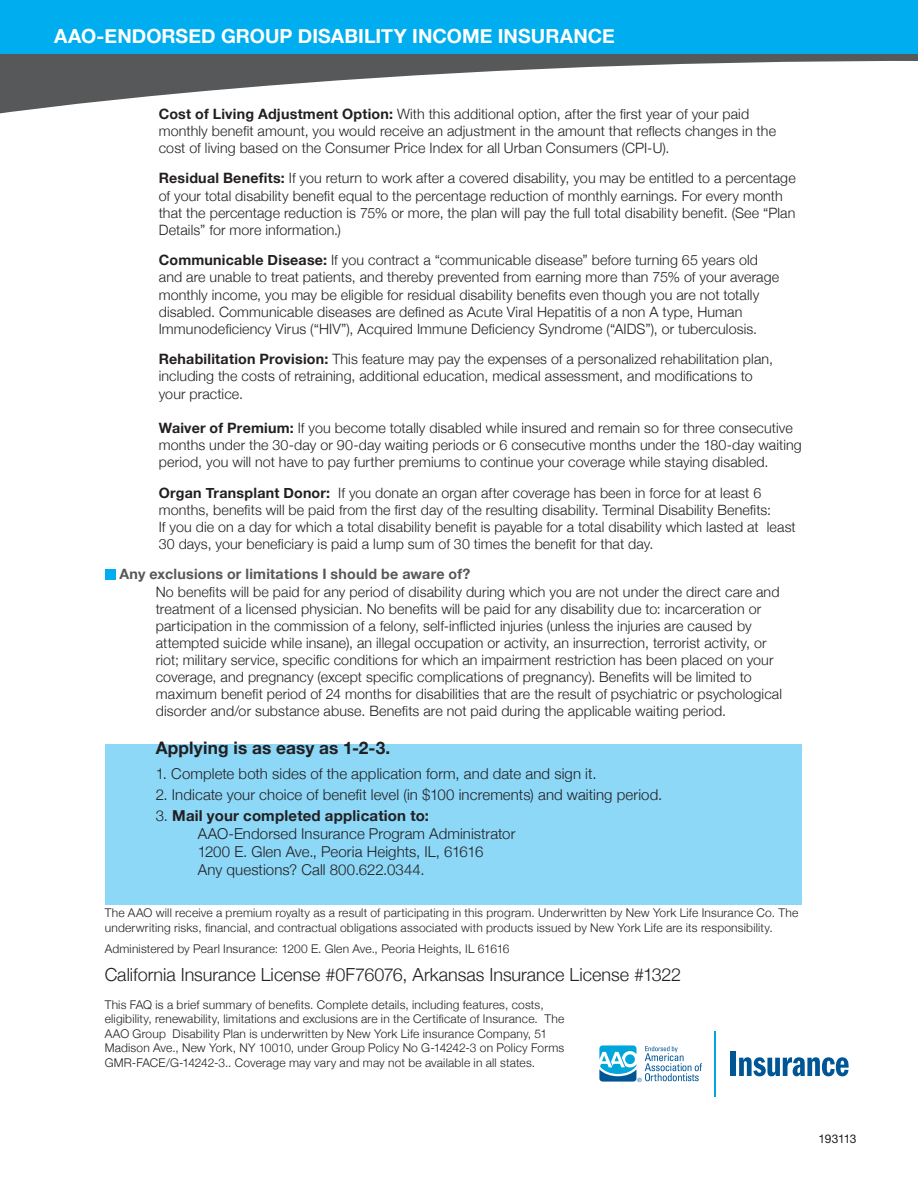
<style>
.page{position:relative;width:918px;height:1188px;background:#fff}
.page>*{position:absolute;margin:0;border:0;box-sizing:border-box;transform-origin:0 0}
.t1{font:700 19.5px "Helvetica Neue";color:#fff}
.t2{font:300 18px "Helvetica Neue";color:#231f20}
.t3{font:700 17.25px "Helvetica Neue";letter-spacing:.01em;color:#231f20}
.t4{font:300 15px "Helvetica Neue";letter-spacing:.005em;color:#231f20}
.t5{font:700 15px "Helvetica Neue";letter-spacing:.015em;color:#231f20}
.t6{font:300 14.25px/17.1px "Helvetica Neue";letter-spacing:.01em;color:#231f20}
.Topic_Header{font:700 14.25px "Helvetica Neue";letter-spacing:.015em;color:#57585a}
.t7{font:300 12px/14.4px "Helvetica Neue";letter-spacing:.015em;color:#231f20}
.t8{font:12px "Helvetica Neue";letter-spacing:-.04em;color:#231f20}
.s1{font-weight:700}
.s2{font-weight:300}
</style>
<div class="page">
<div style="left:105px;top:744px;width:696px;height:161px;background:#8dd7f7"></div>
<div style="left:105px;top:569px;width:11px;height:10px;background:#00aeef"></div>
<svg style="left:0;top:54px;width:918px;height:60px"></svg>
<div style="left:0;top:0;width:918px;height:54px;background:#00aeef"></div>
<svg style="left:599px;top:1045px;width:103px;height:37px"></svg>
<hr style="left:714px;top:1031px;width:2px;height:65px;background:#00a6db">
<div style="left:731px;top:1051px;width:5px;height:25px;background:#005595"></div>
<svg style="left:739px;top:1057px;width:110px;height:19px"></svg>
<p class="t1" style="left:54px;top:21px;width:562px">AAO-ENDORSED GROUP DISABILITY INCOME INSURANCE</p>
<p class="t6" style="left:159px;top:104px;width:619px"><span class="s1">Cost of Living Adjustment Option:</span> With this additional option, after the first year of your paid monthly benefit amount, you would receive an adjustment in the amount that reflects changes in the cost of living based on the Consumer Price Index for all Urban Consumers (CPI-U).</p>
<p class="t6" style="left:159px;top:169px;width:639px"><span class="s1">Residual Benefits:</span> If you return to work after a covered disability, you may be entitled to a percentage of your total disability benefit equal to the percentage reduction of monthly earnings. For every month that the percentage reduction is 75% or more, the plan will pay the full total disability benefit. (See “Plan Details” for more information.)</p>
<p class="t6" style="left:159px;top:251px;width:601px"><span class="s1">Communicable Disease:</span> If you contract a “communicable disease” before turning 65 years old</p>
<p class="t6" style="left:159px;top:268px;width:622px">and are unable to treat patients, and thereby prevented from earning more than 75% of your average monthly income, you may be eligible for residual disability benefits even though you are not totally disabled. Communicable diseases are defined as Acute Viral Hepatitis of a non A type, Human Immunodeficiency Virus (“HIV”), Acquired Immune Deficiency Syndrome (“AIDS”), or tuberculosis.</p>
<p class="t6" style="left:159px;top:350px;width:616px"><span class="s1">Rehabilitation Provision:</span> This feature may pay the expenses of a personalized rehabilitation plan, including the costs of retraining, additional education, medical assessment, and modifications to</p>
<p class="t6" style="left:159px;top:384px;width:86px">your practice.</p>
<p class="t6" style="left:159px;top:418px;width:645px"><span class="s1">Waiver of Premium:</span> If you become totally disabled while insured and remain so for three consecutive months under the 30-day or 90-day waiting periods or 6 consecutive months under the 180-day waiting period, you will not have to pay further premiums to continue your coverage while staying disabled.</p>
<p class="t6" style="left:159px;top:483px;width:614px"><span class="s1">Organ Transplant Donor:</span> If you donate an organ after coverage has been in force for at least 6 months, benefits will be paid from the first day of the resulting disability. Terminal Disability Benefits:</p>
<p class="t6" style="left:159px;top:517px;width:639px">If you die on a day for which a total disability benefit is payable for a total disability which lasted at least<br>30 days, your beneficiary is paid a lump sum of 30 times the benefit for that day.</p>
<p class="Topic_Header" style="left:120px;top:563px;width:353px">Any exclusions or limitations I should be aware of?</p>
<p class="t6" style="left:156px;top:582px;width:625px">No benefits will be paid for any period of disability during which you are not under the direct care and treatment of a licensed physician. No benefits will be paid for any disability due to: incarceration or</p>
<p class="t6" style="left:156px;top:616px;width:628px">participation in the commission of a felony, self-inflicted injuries (unless the injuries are caused by attempted suicide while insane), an illegal occupation or activity, an insurrection, terrorist activity, or riot; military service, specific conditions for which an impairment restriction has been placed on your coverage, and pregnancy (except specific complications of pregnancy). Benefits will be limited to maximum benefit period of 24 months for disabilities that are the result of psychiatric or psychological</p>
<p class="t6" style="left:156px;top:702px;width:572px">disorder and/or substance abuse. Benefits are not paid during the applicable waiting period.</p>
<p class="t3" style="left:156px;top:734px;width:236px">Applying is as easy as 1-2-3.</p>
<p class="t4" style="left:156px;top:761px;width:442px">1. Complete both sides of the application form, and date and sign it.</p>
<p class="t4" style="left:156px;top:782px;width:508px">2. Indicate your choice of benefit level (in $100 increments) and waiting period.</p>
<p class="t5" style="left:156px;top:804px;width:275px"><span class="s2">3.</span> Mail your completed application to:</p>
<p class="t4" style="left:198px;top:821px;width:319px">AAO-Endorsed Insurance Program Administrator</p>
<p class="t4" style="left:198px;top:839px;width:287px">1200 E. Glen Ave., Peoria Heights, IL, 61616</p>
<p class="t4" style="left:198px;top:857px;width:228px">Any questions? Call 800.622.0344.</p>
<p class="t7" style="left:105px;top:905px;width:695px">The AAO will receive a premium royalty as a result of participating in this program. Underwritten by New York Life Insurance Co. The underwriting risks, financial, and contractual obligations associated with products issued by New York Life are its responsibility.</p>
<p class="t7" style="left:105px;top:940px;width:406px">Administered by Pearl Insurance: 1200 E. Glen Ave., Peoria Heights, IL 61616</p>
<p class="t2" style="left:105px;top:960px;width:578px">California Insurance License #0F76076, Arkansas Insurance License #1322</p>
<p class="t7" style="left:105px;top:997px;width:461px">This FAQ is a brief summary of benefits. Complete details, including features, costs, eligibility, renewability, limitations and exclusions are in the Certificate of Insurance. The AAO Group Disability Plan is underwritten by New York Life insurance Company, 51<br>Madison Ave., New York, NY 10010, under Group Policy No G-14242-3 on Policy Forms GMR-FACE/G-14242-3.. Coverage may vary and may not be available in all states.</p>
<p class="t8" style="left:819px;top:1132px;width:39px">193113</p>
</div>
